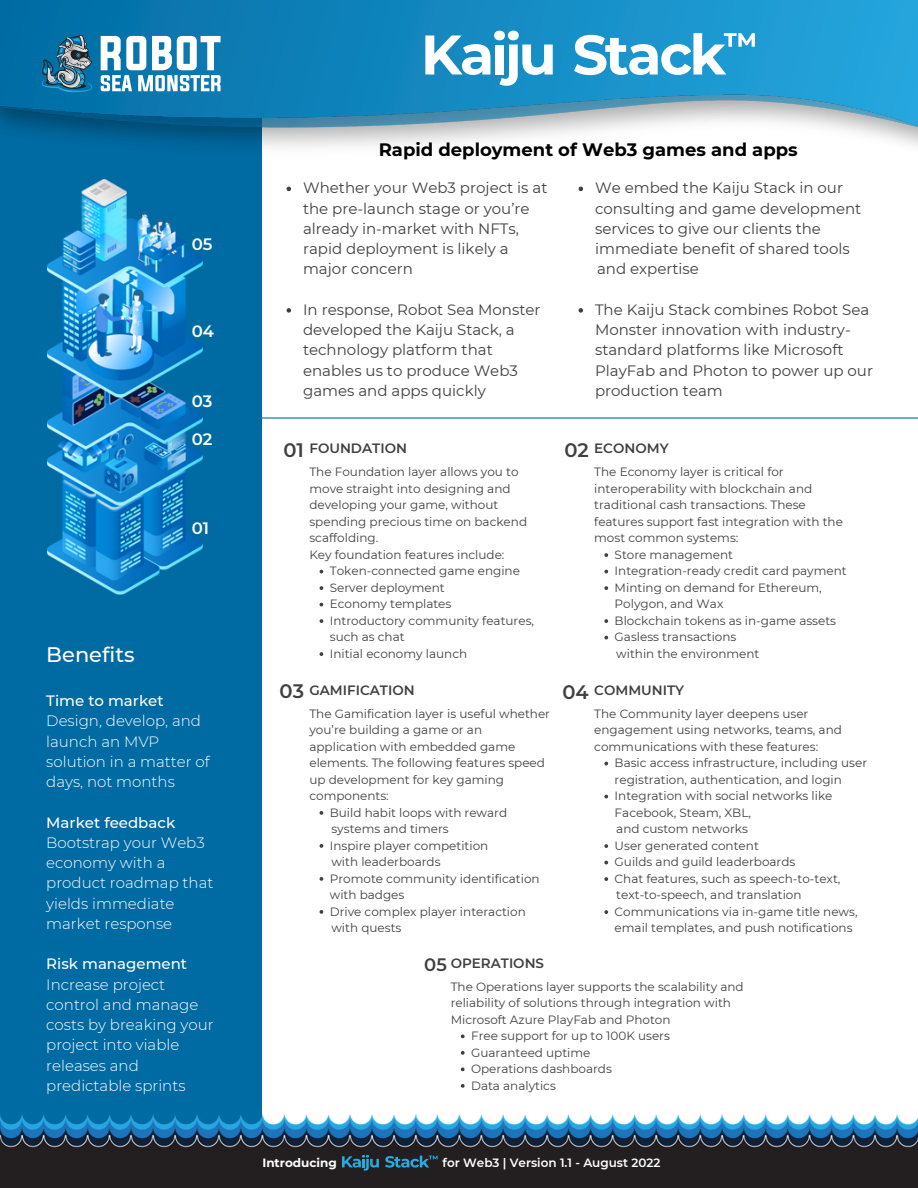
<style>
.page{position:relative;width:918px;height:1188px;background:#006aa2}
.page>*{position:absolute;margin:0;border:0;box-sizing:border-box;transform-origin:0 0}
.t1{font:500 21px "Montserrat";color:#fff}
.t2{font:600 19.5px "Montserrat";color:#404041}
.t3{font:700 18px "Montserrat";color:#000}
.t4{font:600 18px "Montserrat";color:#404041}
.t5{font:600 16.5px "Montserrat";color:#fff}
.t6{font:15px/20.2px "Montserrat";color:#404041}
.t7{font:300 15px/20.2px "Montserrat";color:#fff}
.t8{font:500 15px "Montserrat";color:#fff}
.t9{font:600 13.5px "Montserrat";color:#404041}
.t10{font:12px/16.5px "Montserrat";color:#404041}
.t11{font:600 12px "Montserrat";color:#fff}
.t12{font:700 12px "Montserrat";color:#fff}
</style>
<div class="page">
<div style="left:262px;top:0;width:656px;height:1145px;background:#fff"></div>
<img style="left:0;top:0;width:918px;height:147px">
<svg style="left:42px;top:35px;width:50px;height:57px"></svg>
<svg style="left:101px;top:36px;width:120px;height:55px"></svg>
<img style="left:0;top:1114px;width:918px;height:74px">
<svg style="left:287px;top:187px;width:4px;height:4px"></svg>
<svg style="left:287px;top:308px;width:4px;height:5px"></svg>
<img style="left:47px;top:179px;width:156px;height:415px">
<hr style="left:251px;top:417px;width:667px;height:2px;background:#006aa2">
<svg style="left:425px;top:31px;width:128px;height:55px"></svg>
<svg style="left:574px;top:33px;width:181px;height:42px"></svg>
<svg style="left:342px;top:1155px;width:37px;height:16px"></svg>
<svg style="left:385px;top:1156px;width:53px;height:12px"></svg>
<svg style="left:461px;top:1034px;width:4px;height:4px"></svg>
<svg style="left:461px;top:1051px;width:4px;height:4px"></svg>
<svg style="left:461px;top:1067px;width:4px;height:4px"></svg>
<svg style="left:461px;top:1084px;width:4px;height:4px"></svg>
<svg style="left:579px;top:187px;width:4px;height:4px"></svg>
<svg style="left:579px;top:308px;width:4px;height:5px"></svg>
<svg style="left:604px;top:553px;width:4px;height:4px"></svg>
<svg style="left:604px;top:570px;width:4px;height:3px"></svg>
<svg style="left:604px;top:586px;width:4px;height:4px"></svg>
<svg style="left:604px;top:619px;width:4px;height:4px"></svg>
<svg style="left:604px;top:636px;width:4px;height:3px"></svg>
<svg style="left:320px;top:811px;width:3px;height:4px"></svg>
<svg style="left:320px;top:844px;width:3px;height:4px"></svg>
<svg style="left:320px;top:877px;width:3px;height:4px"></svg>
<svg style="left:320px;top:910px;width:3px;height:4px"></svg>
<svg style="left:604px;top:762px;width:4px;height:3px"></svg>
<svg style="left:604px;top:795px;width:4px;height:3px"></svg>
<svg style="left:604px;top:844px;width:4px;height:4px"></svg>
<svg style="left:604px;top:861px;width:4px;height:3px"></svg>
<svg style="left:604px;top:877px;width:4px;height:4px"></svg>
<svg style="left:604px;top:910px;width:4px;height:4px"></svg>
<svg style="left:320px;top:586px;width:3px;height:4px"></svg>
<svg style="left:320px;top:619px;width:3px;height:4px"></svg>
<svg style="left:320px;top:652px;width:3px;height:4px"></svg>
<h3 class="t5" style="left:192px;top:234px;width:22px">05</h3>
<h3 class="t5" style="left:192px;top:321px;width:24px">04</h3>
<h3 class="t5" style="left:192px;top:391px;width:22px">03</h3>
<h3 class="t5" style="left:192px;top:429px;width:22px">02</h3>
<h3 class="t5" style="left:192px;top:518px;width:19px">01</h3>
<h1 class="t1" style="left:46px;top:642px;width:90px">Benefits</h1>
<p class="t8" style="left:46px;top:692px;width:119px">Time to market</p>
<p class="t7" style="left:46px;top:711px;width:165px">Design, develop, and launch an MVP solution in a matter of days, not months</p>
<p class="t8" style="left:46px;top:813px;width:130px">Market feedback</p>
<p class="t7" style="left:46px;top:832px;width:169px">Bootstrap your Web3 economy with a product roadmap that yields immediate market response</p>
<p class="t8" style="left:46px;top:955px;width:142px">Risk management</p>
<p class="t7" style="left:46px;top:974px;width:169px">Increase project control and manage costs by breaking your project into viable releases and predictable sprints</p>
<h3 class="t3" style="left:379px;top:139px;width:421px">Rapid deployment of Web3 games and apps</h3>
<p class="t6" style="left:303px;top:178px;width:246px">Whether your Web3 project is at the pre-launch stage or you’re already in-market with NFTs, rapid deployment is likely a major concern</p>
<p class="t6" style="left:303px;top:299px;width:239px">In response, Robot Sea Monster developed the Kaiju Stack, a technology platform that enables us to produce Web3 games and apps quickly</p>
<p class="t6" style="left:595px;top:178px;width:268px">We embed the Kaiju Stack in our consulting and game development services to give our clients the immediate benefit of shared tools</p>
<p class="t6" style="left:597px;top:259px;width:103px">and expertise</p>
<p class="t6" style="left:595px;top:299px;width:280px">The Kaiju Stack combines Robot Sea<br>Monster innovation with industry&shy;standard platforms like Microsoft<br>PlayFab and Photon to power up our production team</p>
<h2 class="t2" style="left:283px;top:438px;width:22px">01</h2>
<h2 class="t2" style="left:564px;top:438px;width:26px">02</h2>
<p class="t9" style="left:309px;top:440px;width:99px">FOUNDATION</p>
<p class="t10" style="left:309px;top:464px;width:219px">The Foundation layer allows you to move straight into designing and developing your game, without spending precious time on backend scaffolding.<br>Key foundation features include:</p>
<p class="t9" style="left:594px;top:440px;width:76px">ECONOMY</p>
<p class="t10" style="left:594px;top:464px;width:250px">The Economy layer is critical for interoperability with blockchain and traditional cash transactions. These features support fast integration with the most common systems:</p>
<p class="t10" style="left:615px;top:546px;width:234px">Store management<br>Integration-ready credit card payment<br>Minting on demand for Ethereum,<br>Polygon, and Wax<br>Blockchain tokens as in-game assets<br>Gasless transactions</p>
<p class="t10" style="left:330px;top:563px;width:206px">Token-connected game engine<br>Server deployment<br>Economy templates<br>Introductory community features, such as chat<br>Initial economy launch</p>
<p class="t10" style="left:616px;top:645px;width:145px">within the environment</p>
<h2 class="t2" style="left:280px;top:679px;width:26px">03</h2>
<h2 class="t2" style="left:563px;top:680px;width:28px">04</h2>
<p class="t9" style="left:309px;top:682px;width:107px">GAMIFICATION</p>
<p class="t10" style="left:309px;top:705px;width:242px">The Gamification layer is useful whether you’re building a game or an application with embedded game elements. The following features speed up development for key gaming components:</p>
<p class="t10" style="left:331px;top:821px;width:119px">systems and timers</p>
<p class="t10" style="left:331px;top:854px;width:111px">with leaderboards</p>
<p class="t9" style="left:594px;top:682px;width:91px">COMMUNITY</p>
<p class="t10" style="left:594px;top:705px;width:249px">The Community layer deepens user engagement using networks, teams, and communications with these features:</p>
<p class="t10" style="left:615px;top:755px;width:254px">Basic access infrastructure, including user registration, authentication, and login Integration with social networks like Facebook, Steam, XBL,</p>
<p class="t10" style="left:615px;top:837px;width:227px">User generated content<br>Guilds and guild leaderboards<br>Chat features, such as speech-to-text,</p>
<p class="t10" style="left:615px;top:903px;width:244px">Communications via in-game title news, email templates, and push notifications</p>
<p class="t10" style="left:330px;top:804px;width:179px">Build habit loops with reward</p>
<p class="t10" style="left:330px;top:837px;width:160px">Inspire player competition</p>
<p class="t10" style="left:330px;top:870px;width:211px">Promote community identification with badges<br>Drive complex player interaction</p>
<p class="t10" style="left:616px;top:821px;width:133px">and custom networks</p>
<p class="t10" style="left:616px;top:887px;width:187px">text-to-speech, and translation</p>
<p class="t10" style="left:331px;top:920px;width:71px">with quests</p>
<p class="t9" style="left:451px;top:955px;width:95px">OPERATIONS</p>
<p class="t10" style="left:451px;top:978px;width:295px">The Operations layer supports the scalability and reliability of solutions through integration with<br>Microsoft Azure PlayFab and Photon</p>
<h3 class="t4" style="left:424px;top:954px;width:24px">05</h3>
<p class="t10" style="left:471px;top:1028px;width:200px">Free support for up to 100K users<br>Guaranteed uptime<br>Operations dashboards<br>Data analytics</p>
<p class="t12" style="left:262px;top:1155px;width:76px">Introducing</p>
<p class="t11" style="left:443px;top:1155px;width:219px">for Web3 | Version 1.1 - August 2022</p>
</div>
